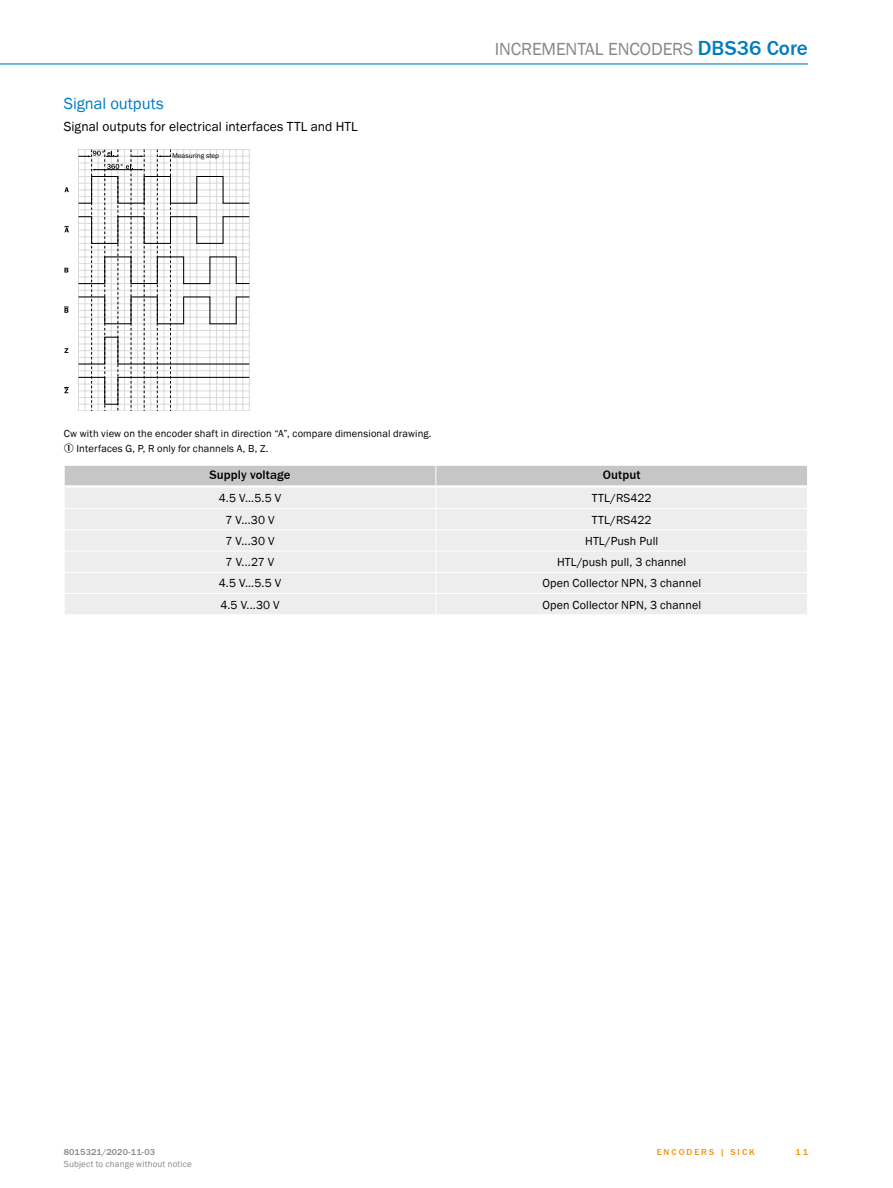
<style>
.page{position:relative;width:893px;height:1188px;background:#fff}
.page>*{position:absolute;margin:0;border:0;box-sizing:border-box;transform-origin:0 0}
.t1{font:18px "SICK Franklin";letter-spacing:-.01em;color:#878787}
.t2{font:16.5px "SICK Franklin";color:#007cc2}
.t3{font:13.5px "SICK Franklin";letter-spacing:.005em;color:#000}
.t4{font:500 12.75px "SICK Franklin";letter-spacing:.01em;color:#000}
.t5{font:12px "SICK Franklin";letter-spacing:.01em;color:#000}
.t6{font:10.5px/14.7px "SICK Franklin";letter-spacing:.015em;color:#000}
.t7{font:9px "SICK Franklin";letter-spacing:.02em;color:#878787}
.t8{font:500 9px "SICK Franklin";letter-spacing:.02em;color:#878787}
.t9{font:500 9px "SICK Franklin";letter-spacing:.225em;color:#f39200}
.t10{font:7.2px "SICK Franklin";color:#000}
.s1{font-weight:500;font-size:21px;color:#007cc2}
</style>
<div class="page">
<hr style="left:0;top:63px;width:808px;height:2px;background:#007cc2">
<svg style="left:64px;top:187px;width:5px;height:5px"></svg>
<svg style="left:64px;top:268px;width:4px;height:5px"></svg>
<svg style="left:64px;top:348px;width:4px;height:5px"></svg>
<svg style="left:64px;top:226px;width:5px;height:6px"></svg>
<svg style="left:64px;top:307px;width:5px;height:6px"></svg>
<svg style="left:64px;top:387px;width:5px;height:6px"></svg>
<svg style="left:78px;top:150px;width:172px;height:261px"></svg>
<svg style="left:64px;top:465px;width:743px;height:149px"></svg>
<h2 class="t2" style="left:64px;top:93px;width:101px">Signal outputs</h2>
<p class="t3" style="left:64px;top:119px;width:296px">Signal outputs for electrical interfaces TTL and HTL</p>
<p class="t10" style="left:172px;top:151px;width:49px">Measuring step</p>
<h1 class="t1" style="left:495px;top:38px;width:315px">Incremental encoders <span class="s1">DBS36 Core</span></h1>
<p class="t6" style="left:77px;top:427px;width:356px;text-indent:-13px">Cw with view on the encoder shaft in direction “A”, compare dimensional drawing.<br>Interfaces G, P, R only for channels A, B, Z.</p>
<p class="t4" style="left:209px;top:467px;width:83px">Supply voltage</p>
<p class="t4" style="left:603px;top:467px;width:39px">Output</p>
<p class="t5" style="left:219px;top:491px;width:64px">4.5 V...5.5 V</p>
<p class="t5" style="left:592px;top:491px;width:61px">TTL/RS422</p>
<p class="t5" style="left:225px;top:512px;width:51px">7 V...30 V</p>
<p class="t5" style="left:592px;top:512px;width:61px">TTL/RS422</p>
<p class="t5" style="left:225px;top:533px;width:51px">7 V...30 V</p>
<p class="t5" style="left:585px;top:533px;width:75px">HTL/Push Pull</p>
<p class="t5" style="left:226px;top:555px;width:50px">7 V...27 V</p>
<p class="t5" style="left:557px;top:555px;width:131px">HTL/push pull, 3 channel</p>
<p class="t5" style="left:219px;top:576px;width:64px">4.5 V...5.5 V</p>
<p class="t5" style="left:542px;top:576px;width:160px">Open Collector NPN, 3 channel</p>
<p class="t5" style="left:220px;top:597px;width:61px">4.5 V...30 V</p>
<p class="t5" style="left:542px;top:597px;width:160px">Open Collector NPN, 3 channel</p>
<p class="t8" style="left:64px;top:1146px;width:93px">8015321/2020-11-03</p>
<p class="t9" style="left:657px;top:1146px;width:100px">Encoders | SICK</p>
<p class="t7" style="left:64px;top:1159px;width:130px">Subject to change without notice</p>
<p class="t9" style="left:796px;top:1146px;width:14px">11</p>
</div>
